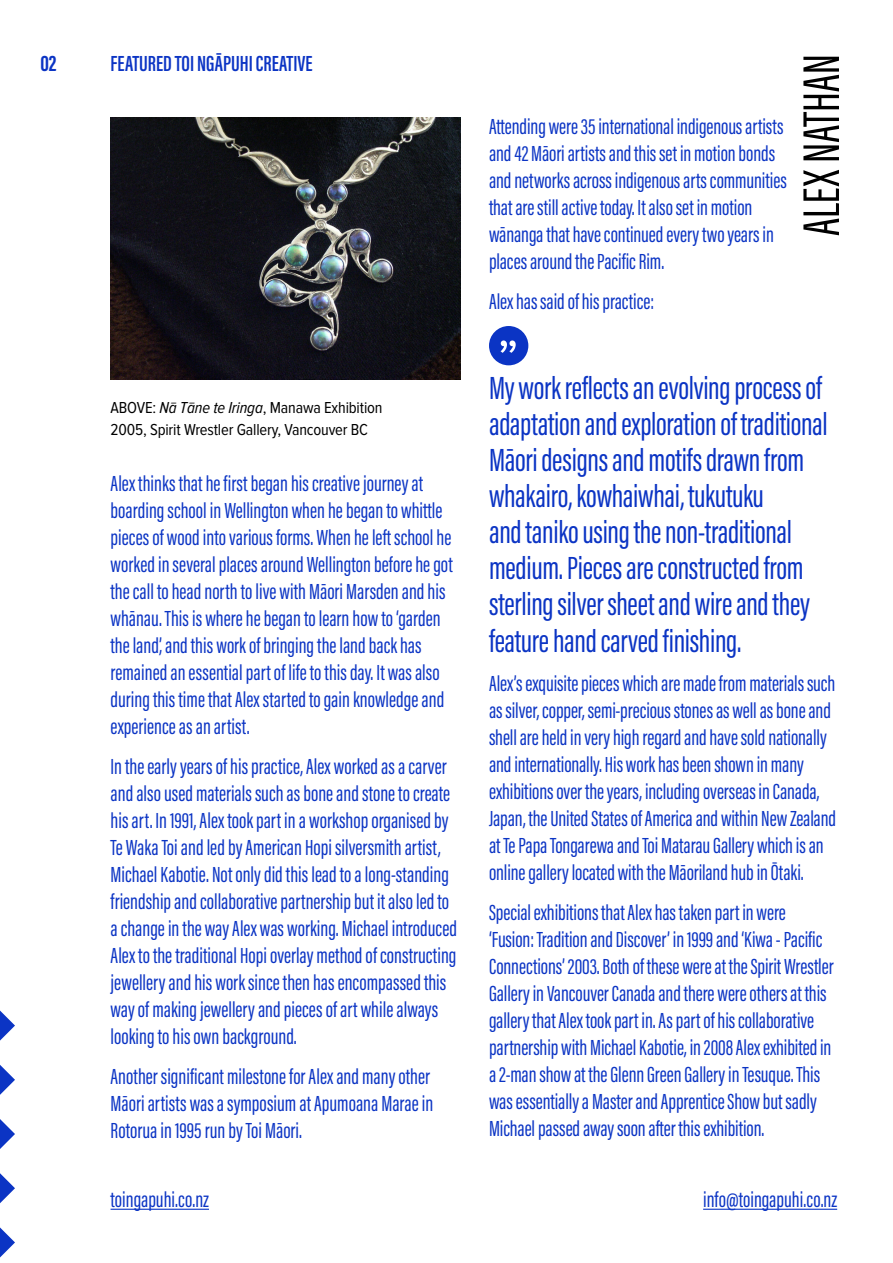
<style>
.page{position:relative;width:893px;height:1263px;background:#fff}
.page>*{position:absolute;margin:0;border:0;box-sizing:border-box;transform-origin:0 0}
.t1{font:55.5px "Proxima Nova Cond";color:#fff}
.t2{font:53.25px "Acumin Pro Extra Cond";letter-spacing:-.005em;color:#000}
.t3{font:33px/36px "Acumin Pro Extra Cond";letter-spacing:-.01em;color:#0b34c4}
.t4{font:22.5px/27px "Acumin Pro Extra Cond";color:#0b34c4}
.t5{font:600 22.5px "Acumin Pro Extra Cond";color:#0b34c4}
.t6{font:700 22.5px "Acumin Pro Extra Cond";color:#0b34c4}
.t7{font:16.5px/21.8px "Proxima Nova Cond";letter-spacing:-.01em;color:#000}
.s1{font-style:italic}
</style>
<div class="page">
<svg style="left:0;top:1227px;width:15px;height:30px"></svg>
<svg style="left:0;top:1173px;width:15px;height:30px"></svg>
<svg style="left:0;top:1119px;width:15px;height:30px"></svg>
<svg style="left:0;top:1065px;width:15px;height:30px"></svg>
<svg style="left:0;top:1010px;width:15px;height:30px"></svg>
<hr style="left:111px;top:1209px;width:98px;height:1px;background:#0b34c4">
<hr style="left:703px;top:1209px;width:134px;height:1px;background:#0b34c4">
<div style="left:489px;top:326px;width:39px;height:39px;background:#0b34c4;border-radius:50%"></div>
<img style="left:111px;top:117px;width:349px;height:263px">
<p class="t6" style="left:40px;top:49px;width:18px">02</p>
<p class="t5" style="left:111px;top:49px;width:204px">FEATURED TOI NGĀPUHI CREATIVE</p>
<p class="t7" style="left:111px;top:397px;width:274px">ABOVE: <span class="s1">Nā Tāne te Iringa</span>, Manawa Exhibition<br>2005, Spirit Wrestler Gallery, Vancouver BC</p>
<p class="t4" style="left:111px;top:470px;width:344px">Alex thinks that he first began his creative journey at boarding school in Wellington when he began to whittle pieces of wood into various forms. When he left school he worked in several places around Wellington before he got the call to head north to live with Māori Marsden and his whānau. This is where he began to learn how to ‘garden the land’, and this work of bringing the land back has remained an essential part of life to this day. It was also during this time that Alex started to gain knowledge and experience as an artist.</p>
<p class="t4" style="left:111px;top:753px;width:348px">In the early years of his practice, Alex worked as a carver and also used materials such as bone and stone to create his art. In 1991, Alex took part in a workshop organised by Te Waka Toi and led by American Hopi silversmith artist, Michael Kabotie. Not only did this lead to a long-standing friendship and collaborative partnership but it also led to a change in the way Alex was working. Michael introduced Alex to the traditional Hopi overlay method of constructing jewellery and his work since then has encompassed this way of making jewellery and pieces of art while always looking to his own background.</p>
<p class="t4" style="left:111px;top:1063px;width:324px">Another significant milestone for Alex and many other<br>Māori artists was a symposium at Apumoana Marae in<br>Rotorua in 1995 run by Toi Māori.</p>
<p class="t4" style="left:489px;top:113px;width:299px">Attending were 35 international indigenous artists and 42 Māori artists and this set in motion bonds and networks across indigenous arts communities that are still active today. It also set in motion wānanga that have continued every two years in places around the Pacific Rim.</p>
<p class="t4" style="left:489px;top:288px;width:167px">Alex has said of his practice:</p>
<h1 class="t1" style="left:497px;top:334px;width:23px">”</h1>
<h2 class="t2" style="left:789px;top:236px;width:183px;rotate:-90deg">ALEX NATHAN</h2>
<p class="t3" style="left:489px;top:370px;width:340px">My work reflects an evolving process of adaptation and exploration of traditional Māori designs and motifs drawn from whakairo, kowhaiwhai, tukutuku<br>and taniko using the non-traditional medium. Pieces are constructed from sterling silver sheet and wire and they feature hand carved finishing.</p>
<p class="t4" style="left:489px;top:670px;width:349px">Alex’s exquisite pieces which are made from materials such as silver, copper, semi-precious stones as well as bone and shell are held in very high regard and have sold nationally and internationally. His work has been shown in many exhibitions over the years, including overseas in Canada, Japan, the United States of America and within New Zealand at Te Papa Tongarewa and Toi Matarau Gallery which is an online gallery located with the Māoriland hub in Ōtaki.</p>
<p class="t4" style="left:489px;top:899px;width:346px">Special exhibitions that Alex has taken part in were ‘Fusion: Tradition and Discover’ in 1999 and ‘Kiwa - Pacific Connections’ 2003. Both of these were at the Spirit Wrestler Gallery in Vancouver Canada and there were others at this gallery that Alex took part in. As part of his collaborative partnership with Michael Kabotie, in 2008 Alex exhibited in a 2-man show at the Glenn Green Gallery in Tesuque. This was essentially a Master and Apprentice Show but sadly Michael passed away soon after this exhibition.</p>
<p class="t4" style="left:111px;top:1186px;width:100px">toingapuhi.co.nz</p>
<p class="t4" style="left:703px;top:1186px;width:136px">info@toingapuhi.co.nz</p>
</div>
